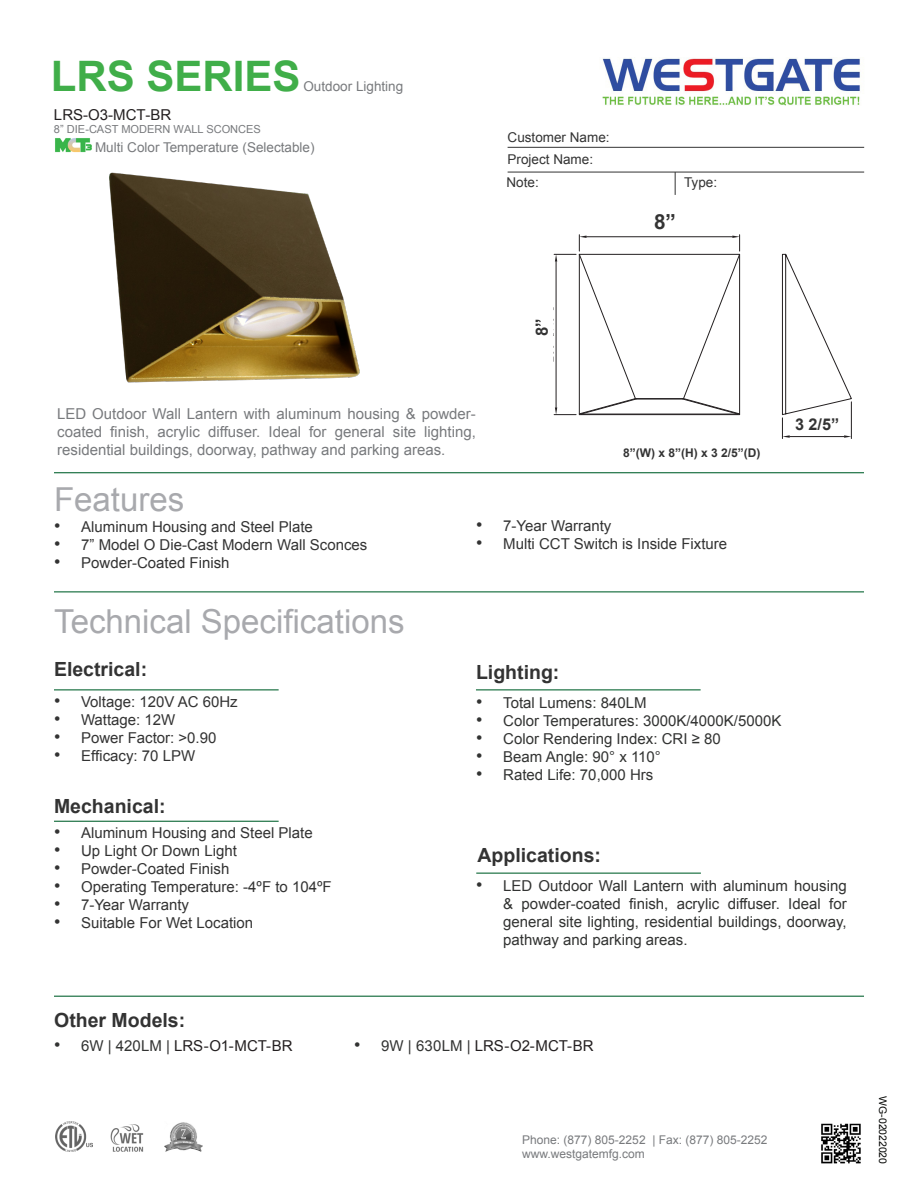
<style>
.page{position:relative;width:918px;height:1188px;background:#fff}
.page>*{position:absolute;margin:0;border:0;box-sizing:border-box;transform-origin:0 0}
.t1{font:700 42px "Arial";color:#40ae49}
.t2{font:33px "Arial";color:#a8a9ad}
.t3{font:700 20.7px "Arial";color:#333}
.t4{font:700 19.5px "Arial";color:#333}
.t5{font:700 16.8px "Arial";color:#333}
.t6{font:700 16.2px "Arial";color:#333}
.t7{font:15px "Arial";color:#333}
.t8{font:15px/18px "Arial";color:#323332;text-align:justify}
.t9{font:15px/18px "Arial";color:#787a7d;text-align:justify}
.t10{font:15px "Arial";color:#231f20}
.t11{font:15px "Arial";color:#323232}
.t12{font:13.5px "Arial";color:#787a7d}
.t13{font:13.5px "Arial";color:#333}
.t14{font:12px "Arial";color:#787a7d}
.t15{font:700 12px "Arial";color:#333}
.t16{font:11.1px "Arial";color:#787a7d}
.t17{font:10.5px "Arial";letter-spacing:-.005em;color:#040503}
.s1{font-size:18px}
.s2{font-size:18px;color:#323332}
.s3{color:#323332}
.s4{color:#333}
</style>
<div class="page">
<hr style="left:54px;top:472px;width:810px;height:1px;background:#0d6736">
<hr style="left:508px;top:147px;width:356px;height:1px;background:#333">
<svg style="left:675px;top:173px;width:1px;height:22px"></svg>
<hr style="left:508px;top:172px;width:356px;height:1px;background:#333">
<hr style="left:54px;top:591px;width:810px;height:1px;background:#0d6736">
<hr style="left:54px;top:689px;width:225px;height:1px;background:#0d6736">
<hr style="left:476px;top:689px;width:225px;height:1px;background:#0d6736">
<hr style="left:54px;top:821px;width:225px;height:1px;background:#0d6736">
<img style="left:602px;top:58px;width:258px;height:48px">
<hr style="left:476px;top:873px;width:225px;height:1px;background:#0d6736">
<img style="left:821px;top:1123px;width:40px;height:41px">
<img style="left:55px;top:138px;width:37px;height:15px">
<img style="left:56px;top:1122px;width:36px;height:30px">
<img style="left:165px;top:1122px;width:38px;height:30px">
<img style="left:110px;top:1124px;width:34px;height:28px">
<img style="left:109px;top:172px;width:251px;height:211px">
<hr style="left:54px;top:996px;width:810px;height:1px;background:#0d6736">
<svg style="left:554px;top:235px;width:298px;height:203px"></svg>
<hr style="left:851px;top:402px;width:1px;height:37px;background:#231f20">
<svg style="left:782px;top:254px;width:69px;height:185px"></svg>
<svg style="left:553px;top:234px;width:187px;height:181px"></svg>
<div style="left:791px;top:418px;width:53px;height:17px;background:#fff"></div>
<p class="t1" style="left:51px;top:48px;width:251px">LRS SERIES</p>
<p class="t12" style="left:303px;top:77px;width:101px">Outdoor Lighting</p>
<p class="t10" style="left:54px;top:105px;width:119px">LRS-O3-MCT-BR</p>
<p class="t16" style="left:54px;top:121px;width:209px">8” DIE-CAST MODERN WALL SCONCES</p>
<p class="t12" style="left:95px;top:139px;width:221px">Multi Color Temperature (Selectable)</p>
<p class="t13" style="left:508px;top:128px;width:104px">Customer Name:</p>
<p class="t13" style="left:508px;top:150px;width:87px">Project Name:</p>
<p class="t13" style="left:507px;top:173px;width:34px">Note:</p>
<p class="t13" style="left:684px;top:173px;width:35px">Type:</p>
<p class="t3" style="left:654px;top:208px;width:23px">8”</p>
<p class="t5" style="left:531px;top:336px;width:19px;rotate:-90deg">8”</p>
<p class="t9" style="left:57px;top:405px;width:420px">LED Outdoor Wall Lantern with aluminum housing &amp; powder&shy;coated finish, acrylic diffuser. Ideal for general site lighting, residential buildings, doorway, pathway and parking areas.</p>
<p class="t2" style="left:54px;top:478px;width:132px">Features</p>
<p class="t15" style="left:623px;top:445px;width:139px">8”(W) x 8”(H) x 3 2/5”(D)</p>
<p class="t7" style="left:54px;top:517px;width:260px"><span class="s1">•</span> Aluminum Housing and Steel Plate</p>
<p class="t7" style="left:54px;top:535px;width:315px"><span class="s1">•</span> 7” Model O Die-Cast Modern Wall Sconces</p>
<p class="t11" style="left:54px;top:553px;width:177px"><span class="s1">•</span> Powder-Coated Finish</p>
<p class="t7" style="left:476px;top:516px;width:137px"><span class="s1">•</span> 7-Year Warranty</p>
<p class="t7" style="left:476px;top:534px;width:252px"><span class="s1">•</span> Multi CCT Switch is Inside Fixture</p>
<p class="t6" style="left:795px;top:414px;width:46px">3 2/5”</p>
<p class="t2" style="left:54px;top:599px;width:352px">Technical Specifications</p>
<p class="t4" style="left:54px;top:657px;width:95px">Electrical:</p>
<p class="t7" style="left:54px;top:692px;width:185px"><span class="s1">•</span> Voltage: 120V AC 60Hz</p>
<p class="t7" style="left:54px;top:710px;width:123px"><span class="s1">•</span> Wattage: 12W</p>
<p class="t7" style="left:54px;top:728px;width:164px"><span class="s1">•</span> Power Factor: &gt;0.90</p>
<p class="t7" style="left:54px;top:746px;width:143px"><span class="s1">•</span> Efficacy: 70 LPW</p>
<p class="t4" style="left:54px;top:794px;width:113px">Mechanical:</p>
<p class="t4" style="left:476px;top:660px;width:85px">Lighting:</p>
<p class="t8" style="left:476px;top:694px;width:172px"><span class="s1">•</span> Total Lumens: 840LM</p>
<p class="t8" style="left:476px;top:712px;width:307px"><span class="s1">•</span> Color Temperatures: 3000K/4000K/5000K</p>
<p class="t8" style="left:476px;top:730px;width:246px"><span class="s1">•</span> Color Rendering Index: CRI ≥ 80</p>
<p class="t8" style="left:476px;top:748px;width:186px"><span class="s1">•</span> Beam Angle: 90° x 110°</p>
<p class="t8" style="left:476px;top:766px;width:179px"><span class="s1">•</span> Rated Life: 70,000 Hrs</p>
<p class="t7" style="left:54px;top:823px;width:260px"><span class="s1">•</span> Aluminum Housing and Steel Plate</p>
<p class="t7" style="left:54px;top:841px;width:184px"><span class="s1">•</span> Up Light Or Down Light</p>
<p class="t7" style="left:54px;top:859px;width:177px"><span class="s1">•</span> Powder-Coated Finish</p>
<p class="t7" style="left:54px;top:877px;width:279px"><span class="s1">•</span> Operating Temperature: -4ºF to 104ºF</p>
<p class="t7" style="left:54px;top:895px;width:137px"><span class="s1">•</span> 7-Year Warranty</p>
<p class="t7" style="left:54px;top:913px;width:201px"><span class="s1">•</span> Suitable For Wet Location</p>
<p class="t4" style="left:478px;top:842px;width:125px">Applications:</p>
<p class="t8" style="left:503px;top:877px;width:345px;text-indent:-27px"><span class="s1">•</span> LED Outdoor Wall Lantern with aluminum housing &amp; powder-coated finish, acrylic diffuser. Ideal for general site lighting, residential buildings, doorway, pathway and parking areas.</p>
<p class="t4" style="left:54px;top:1008px;width:133px">Other Models:</p>
<p class="t10" style="left:54px;top:1036px;width:240px"><span class="s2">•</span> <span class="s3">6W | 420LM</span> <span class="s4">|</span> LRS-O1-MCT-BR</p>
<p class="t10" style="left:354px;top:1036px;width:241px"><span class="s2">•</span> <span class="s3">9W | 630LM</span> <span class="s4">|</span> LRS-O2-MCT-BR</p>
<p class="t14" style="left:522px;top:1132px;width:247px">Phone: (877) 805-2252 | Fax: (877) 805-2252</p>
<p class="t14" style="left:522px;top:1146px;width:124px">www.westgatemfg.com</p>
<p class="t17" style="left:890px;top:1096px;width:69px;rotate:90deg">WG-02022020</p>
</div>
